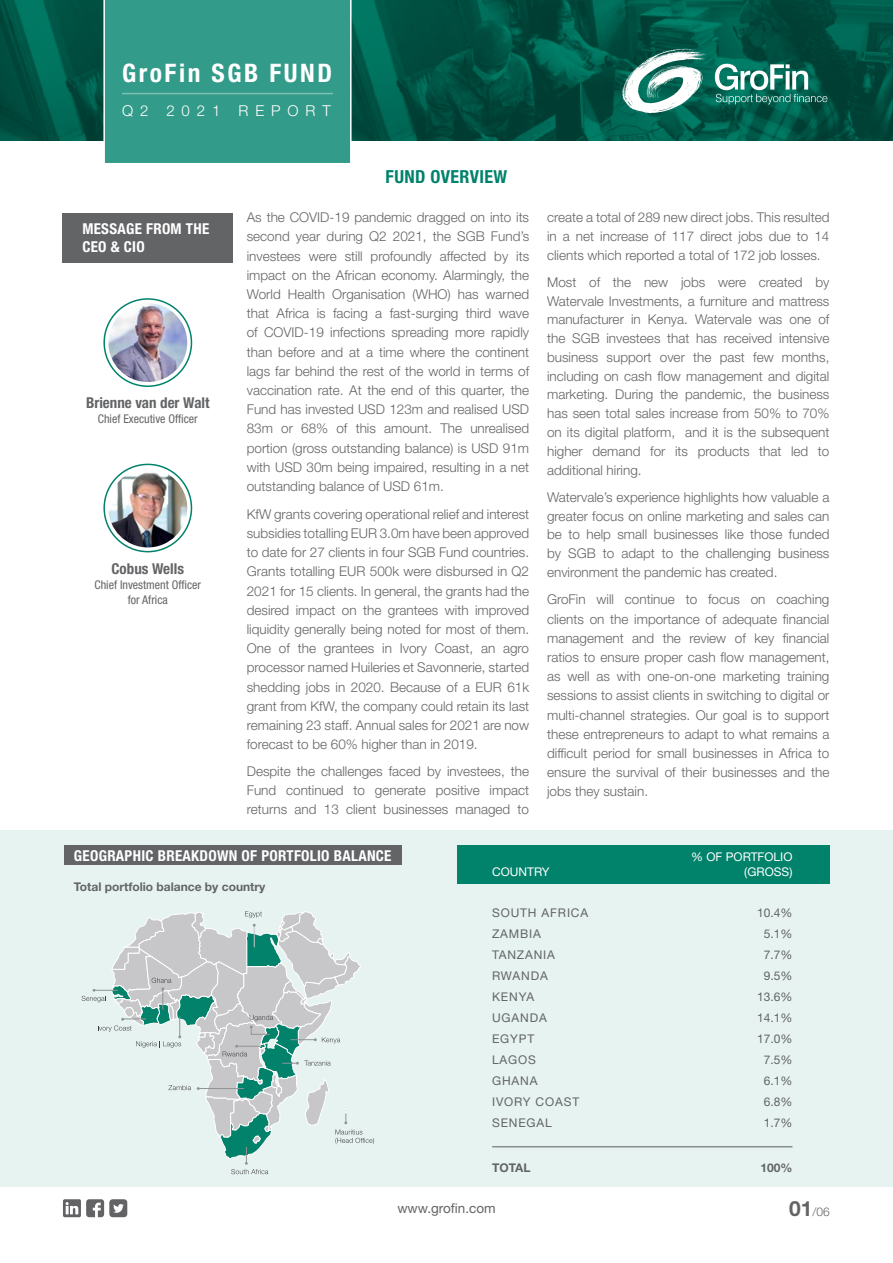
<style>
.page{position:relative;width:893px;height:1263px;background:#fff}
.page>*{position:absolute;margin:0;border:0;box-sizing:border-box;transform-origin:0 0}
.t1{font:700 condensed 25.5px "Helvetica Neue LT Std";letter-spacing:.1em;color:#fff}
.t2{font:700 condensed 18px "Helvetica Neue LT Std";letter-spacing:.02em;color:#00826b}
.t3{font:700 condensed 15px/18px "Helvetica Neue LT Std";letter-spacing:.02em;color:#fff}
.t4{font:700 condensed 15px "Helvetica Neue LT Std";color:#636466}
.t5{font:300 15px "Helvetica Neue LT Std";letter-spacing:.46em;color:#fff}
.t6{font:300 13.5px/19.2px "Helvetica Neue LT Std";color:#636466;text-align:justify}
.t7{font:13.5px "Helvetica Neue LT Std";color:#636466}
.t8{font:12px/21px "Helvetica Neue LT Std";letter-spacing:.07em;color:#636466}
.t9{font:condensed 12px/15px "Helvetica Neue LT Std";color:#636466;text-align:center}
.t10{font:700 12px "Helvetica Neue LT Std";color:#636466}
.t11{font:12px/15px "Helvetica Neue LT Std";color:#fff;text-align:right}
.t12{font:300 12px "Helvetica Neue LT Std";color:#636466}
.s1{font-weight:300;font-stretch:normal;font-size:15px}
.s2{font-weight:700;font-size:21px}
</style>
<div class="page">
<img style="left:352px;top:0;width:541px;height:141px">
<img style="left:0;top:0;width:103px;height:141px">
<div style="left:103px;top:298px;width:89px;height:89px;border:2px solid #00826b;border-radius:50%"></div>
<div style="left:103px;top:464px;width:89px;height:88px;border:2px solid #00826b;border-radius:50%"></div>
<svg style="left:620px;top:45px;width:207px;height:70px"></svg>
<div style="left:63px;top:213px;width:170px;height:49px;background:#636466"></div>
<img style="left:108px;top:469px;width:79px;height:78px;border-radius:39px">
<img style="left:108px;top:303px;width:79px;height:79px;border-radius:39px">
<div style="left:0;top:831px;width:893px;height:356px;background:#e6f3f0"></div>
<div style="left:64px;top:845px;width:338px;height:20px;background:#636466"></div>
<svg style="left:82px;top:911px;width:292px;height:263px"></svg>
<div style="left:457px;top:845px;width:372px;height:39px;background:#00826b"></div>
<hr style="left:492px;top:1146px;width:300px;height:1px;background:#636466">
<div style="left:103px;top:0;width:249px;height:163px;background:#339b89"></div>
<hr style="left:122px;top:93px;width:211px;height:1px;background:#80c1b5">
<svg style="left:63px;top:1199px;width:64px;height:18px"></svg>
<h1 class="t1" style="left:64px;top:55px;width:265px">GroFin SGB FUND <span class="s1">Q 2</span></h1>
<h1 class="t1" style="left:122px;top:58px;width:211px">GroFin SGB FUND</h1>
<p class="t5" style="left:122px;top:101px;width:210px">Q2 2021 REPORT</p>
<p class="t3" style="left:82px;top:219px;width:128px">MESSAGE FROM THE<br>CEO &amp; CIO</p>
<p class="t4" style="left:86px;top:394px;width:125px">Brienne van der Walt</p>
<p class="t9" style="left:98px;top:412px;width:101px">Chief Executive Officer</p>
<p class="t4" style="left:112px;top:559px;width:74px">Cobus Wells</p>
<p class="t9" style="left:95px;top:577px;width:108px">Chief Investment Officer for Africa</p>
<h2 class="t2" style="left:386px;top:166px;width:123px">FUND OVERVIEW</h2>
<p class="t6" style="left:247px;top:208px;width:284px">As the COVID-19 pandemic dragged on into its second year during Q2 2021, the SGB Fund’s investees were still profoundly affected by its impact on the African economy. Alarmingly, the World Health Organisation (WHO) has warned that Africa is facing a fast-surging third wave of COVID-19 infections spreading more rapidly than before and at a time where the continent lags far behind the rest of the world in terms of vaccination rate. At the end of this quarter, the Fund has invested USD 123m and realised USD 83m or 68% of this amount. The unrealised portion (gross outstanding balance) is USD 91m with USD 30m being impaired, resulting in a net outstanding balance of USD 61m.</p>
<p class="t6" style="left:247px;top:504px;width:284px">KfW grants covering operational relief and interest subsidies totalling EUR 3.0m have been approved to date for 27 clients in four SGB Fund countries.<br>Grants totalling EUR 500k were disbursed in Q2<br>2021 for 15 clients. In general, the grants had the desired impact on the grantees with improved liquidity generally being noted for most of them.<br>One of the grantees in Ivory Coast, an agro processor named Huileries et Savonnerie, started shedding jobs in 2020. Because of a EUR 61k grant from KfW, the company could retain its last remaining 23 staff. Annual sales for 2021 are now forecast to be 60% higher than in 2019.</p>
<p class="t6" style="left:247px;top:762px;width:284px;line-height:18.8px">Despite the challenges faced by investees, the Fund continued to generate positive impact returns and 13 client businesses managed to</p>
<p class="t6" style="left:547px;top:208px;width:284px;line-height:18.8px">create a total of 289 new direct jobs. This resulted in a net increase of 117 direct jobs due to 14 clients which reported a total of 172 job losses.</p>
<p class="t6" style="left:547px;top:272px;width:284px;line-height:18.8px">Most of the new jobs were created by Watervale Investments, a furniture and mattress manufacturer in Kenya. Watervale was one of the SGB investees that has received intensive business support over the past few months, including on cash flow management and digital marketing. During the pandemic, the business has seen total sales increase from 50% to 70% on its digital platform, and it is the subsequent higher demand for its products that led to additional hiring.</p>
<p class="t6" style="left:547px;top:487px;width:284px;line-height:18.8px">Watervale’s experience highlights how valuable a greater focus on online marketing and sales can be to help small businesses like those funded by SGB to adapt to the challenging business environment the pandemic has created.</p>
<p class="t6" style="left:547px;top:590px;width:284px">GroFin will continue to focus on coaching clients on the importance of adequate financial management and the review of key financial ratios to ensure proper cash flow management, as well as with one-on-one marketing training sessions to assist clients in switching to digital or multi-channel strategies. Our goal is to support these entrepreneurs to adapt to what remains a difficult period for small businesses in Africa to ensure the survival of their businesses and the jobs they sustain.</p>
<p class="t3" style="left:74px;top:846px;width:319px">GEOGRAPHIC BREAKDOWN OF PORTFOLIO BALANCE</p>
<p class="t10" style="left:74px;top:879px;width:193px">Total portfolio balance by country</p>
<p class="t11" style="left:492px;top:864px;width:59px">COUNTRY</p>
<p class="t11" style="left:691px;top:849px;width:103px">% OF PORTFOLIO (GROSS)</p>
<p class="t8" style="left:492px;top:902px;width:98px">SOUTH AFRICA<br>ZAMBIA<br>TANZANIA<br>RWANDA<br>KENYA<br>UGANDA<br>EGYPT<br>LAGOS<br>GHANA<br>IVORY COAST<br>SENEGAL</p>
<p class="t10" style="left:492px;top:1160px;width:40px">TOTAL</p>
<p class="t10" style="left:760px;top:1160px;width:34px">100%</p>
<p class="t8" style="left:757px;top:902px;width:37px;text-align:center">10.4%<br>5.1%<br>7.7%<br>9.5%<br>13.6%<br>14.1%<br>17.0%<br>7.5%<br>6.1%<br>6.8%<br>1.7%</p>
<p class="t7" style="left:397px;top:1200px;width:100px">www.grofin.com</p>
<p class="t12" style="left:789px;top:1204px;width:42px"><span class="s2">01</span>/06</p>
</div>
